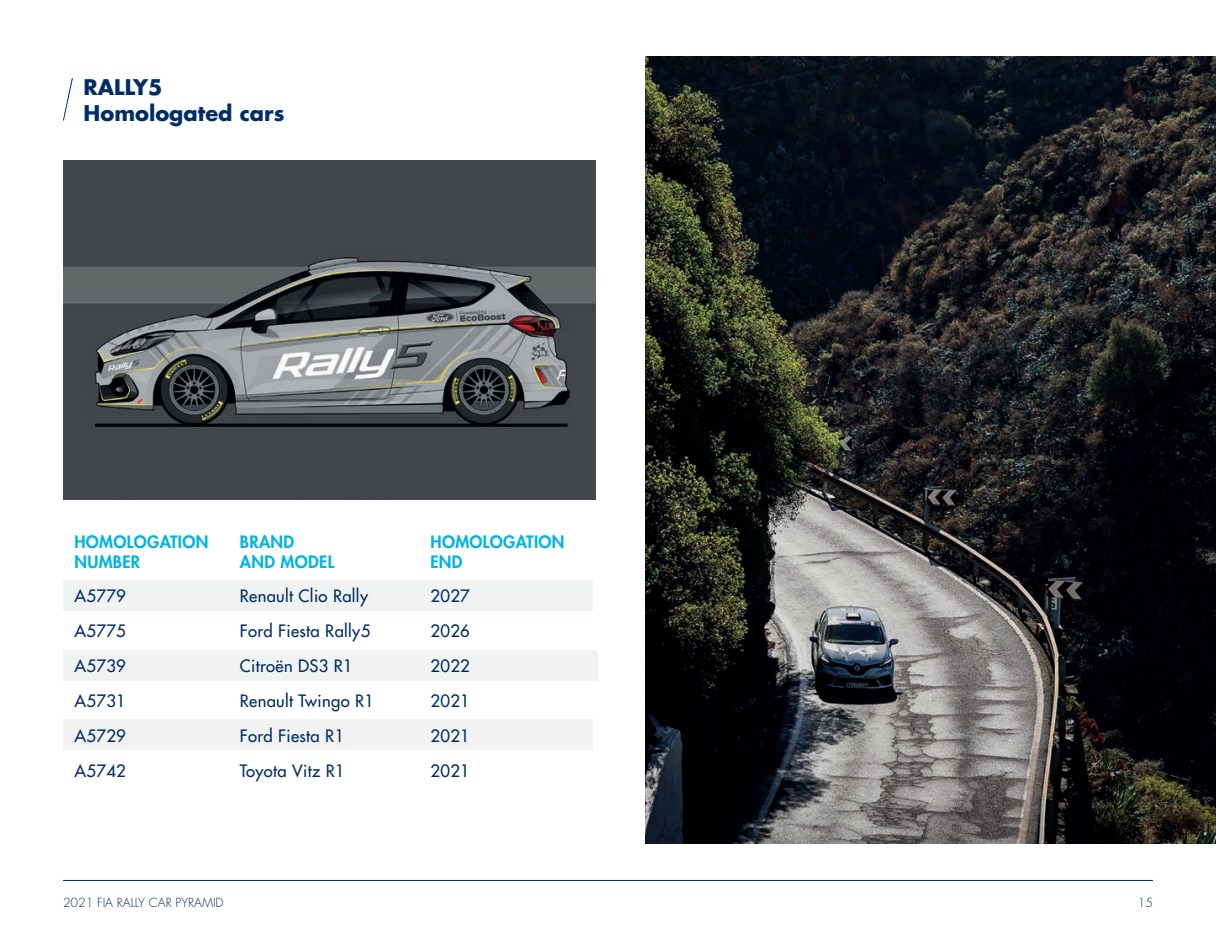
<style>
.page{position:relative;width:1216px;height:943px;background:#fff}
.page>*{position:absolute;margin:0;border:0;box-sizing:border-box;transform-origin:0 0}
.t1{font:700 21px/25.2px "Futura Std";color:#002d66}
.t2{font:500 16.62px/34.8px "Futura Std";letter-spacing:.02em;color:#002d66;text-align:justify}
.t3{font:800 16.62px/19.9px "Futura Std";letter-spacing:.02em;color:#02b4e2}
.t4{font:300 12.25px "Futura Std";color:#002d66}
</style>
<div class="page">
<hr style="left:63px;top:880px;width:1089px;height:1px;background:#002d66">
<svg style="left:63px;top:78px;width:10px;height:43px"></svg>
<div style="left:63px;top:719px;width:529px;height:31px;background:#f1f2f2"></div>
<div style="left:63px;top:649px;width:534px;height:31px;background:#f1f2f2"></div>
<div style="left:63px;top:580px;width:529px;height:31px;background:#f1f2f2"></div>
<img style="left:63px;top:161px;width:532px;height:338px">
<img style="left:645px;top:57px;width:570px;height:786px">
<p class="t1" style="left:84px;top:75px;width:202px">RALLY5<br>Homologated cars</p>
<p class="t3" style="left:74px;top:531px;width:135px">HOMOLOGATION<br>NUMBER</p>
<p class="t2" style="left:74px;top:579px;width:53px">A5779<br>A5775<br>A5739<br>A5731<br>A5729<br>A5742</p>
<p class="t3" style="left:240px;top:531px;width:96px">BRAND<br>AND MODEL</p>
<p class="t2" style="left:240px;top:579px;width:136px;text-align:left">Renault Clio Rally<br>Ford Fiesta Rally5<br>Citroën DS3 R1<br>Renault Twingo R1<br>Ford Fiesta R1<br>Toyota Vitz R1</p>
<p class="t3" style="left:430px;top:531px;width:135px">HOMOLOGATION<br>END</p>
<p class="t2" style="left:430px;top:579px;width:41px">2027<br>2026<br>2022<br>2021<br>2021<br>2021</p>
<p class="t4" style="left:63px;top:894px;width:162px">2021 FIA RALLY CAR PYRAMID</p>
<p class="t4" style="left:1137px;top:894px;width:17px">15</p>
</div>
